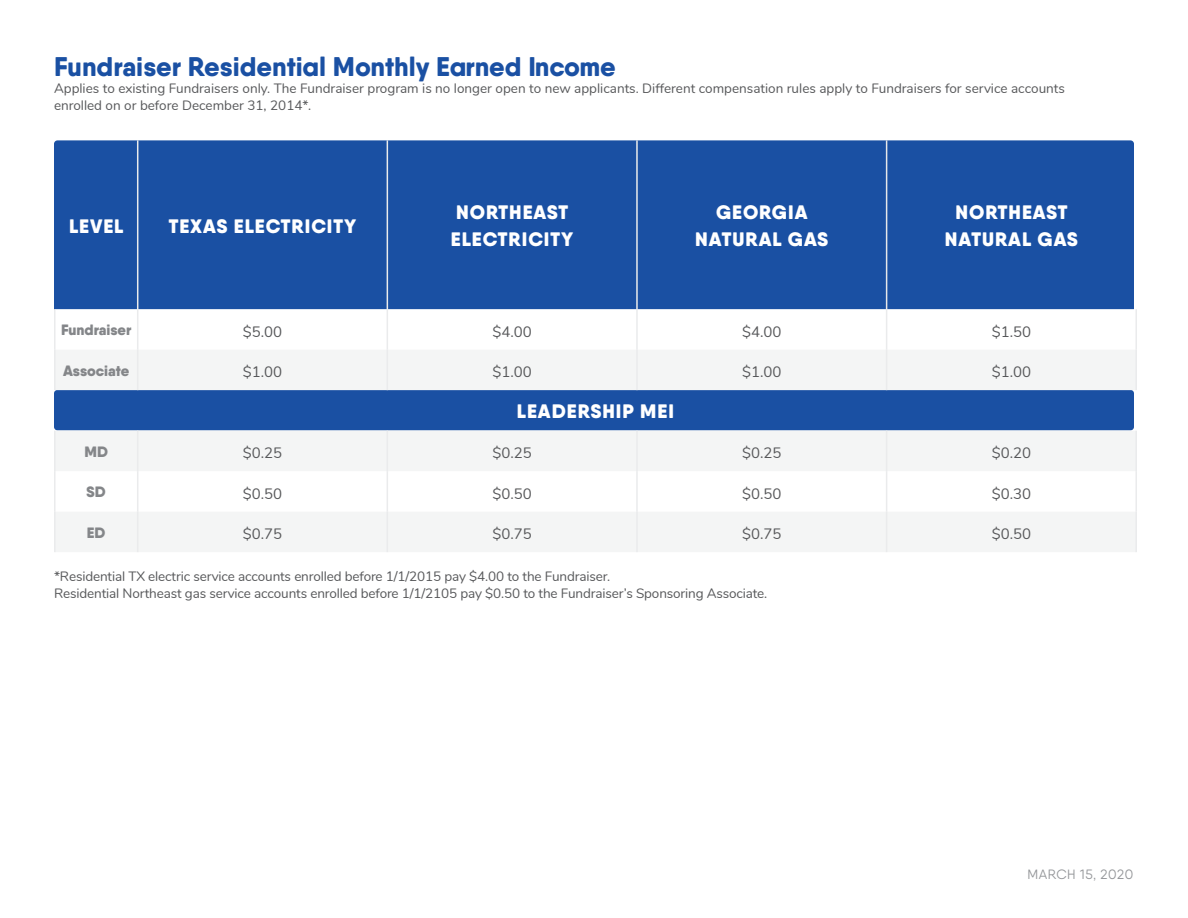
<style>
.page{position:relative;width:1188px;height:918px;background:#fff}
.page>*{position:absolute;margin:0;border:0;box-sizing:border-box;transform-origin:0 0}
.t1{font:800 27px "Qanelas Soft";color:#1a50a3}
.t2{font:900 19.5px/27px "Qanelas Soft";letter-spacing:.05em;color:#fff}
.t3{font:15px "Nunito";color:#57585a}
.t4{font:900 15px "Qanelas Soft";color:#848689}
.t5{font:13.5px "Nunito";letter-spacing:-.01em;color:#57585a}
.t6{font:13.5px "Qanelas Soft";letter-spacing:.04em;color:#939598}
</style>
<div class="page">
<div style="left:54px;top:140px;width:1080px;height:179px;background:#1a50a3;border-radius:4px"></div>
<svg style="left:56px;top:309px;width:1078px;height:41px"></svg>
<svg style="left:55px;top:350px;width:1080px;height:202px;fill:#f4f5f5"></svg>
<hr style="left:137px;top:140px;width:1px;height:169px;background:#eaebec">
<hr style="left:54px;top:309px;width:2px;height:41px;background:#eaebec">
<hr style="left:137px;top:309px;width:1px;height:41px;background:#eaebec">
<hr style="left:54px;top:350px;width:2px;height:40px;background:#eaebec">
<hr style="left:137px;top:350px;width:1px;height:40px;background:#eaebec">
<hr style="left:387px;top:309px;width:1px;height:41px;background:#eaebec">
<hr style="left:387px;top:350px;width:1px;height:40px;background:#eaebec">
<hr style="left:387px;top:140px;width:1px;height:169px;background:#eaebec">
<hr style="left:636px;top:309px;width:2px;height:41px;background:#eaebec">
<hr style="left:636px;top:350px;width:2px;height:40px;background:#eaebec">
<hr style="left:54px;top:431px;width:2px;height:40px;background:#eaebec">
<hr style="left:137px;top:431px;width:1px;height:40px;background:#eaebec">
<hr style="left:54px;top:471px;width:2px;height:41px;background:#eaebec">
<hr style="left:137px;top:471px;width:1px;height:41px;background:#eaebec">
<hr style="left:54px;top:512px;width:2px;height:40px;background:#eaebec">
<hr style="left:137px;top:512px;width:1px;height:40px;background:#eaebec">
<hr style="left:387px;top:431px;width:1px;height:40px;background:#eaebec">
<hr style="left:387px;top:471px;width:1px;height:41px;background:#eaebec">
<hr style="left:387px;top:512px;width:1px;height:40px;background:#eaebec">
<hr style="left:636px;top:431px;width:2px;height:40px;background:#eaebec">
<hr style="left:636px;top:471px;width:2px;height:41px;background:#eaebec">
<hr style="left:636px;top:512px;width:2px;height:40px;background:#eaebec">
<hr style="left:886px;top:431px;width:1px;height:40px;background:#eaebec">
<hr style="left:1135px;top:431px;width:2px;height:40px;background:#eaebec">
<hr style="left:886px;top:471px;width:1px;height:41px;background:#eaebec">
<hr style="left:1135px;top:471px;width:2px;height:41px;background:#eaebec">
<hr style="left:886px;top:512px;width:1px;height:40px;background:#eaebec">
<hr style="left:1135px;top:512px;width:2px;height:40px;background:#eaebec">
<hr style="left:886px;top:309px;width:1px;height:41px;background:#eaebec">
<hr style="left:1135px;top:309px;width:2px;height:41px;background:#eaebec">
<hr style="left:886px;top:350px;width:1px;height:40px;background:#eaebec">
<hr style="left:1135px;top:350px;width:2px;height:40px;background:#eaebec">
<hr style="left:636px;top:140px;width:2px;height:169px;background:#eaebec">
<hr style="left:886px;top:140px;width:1px;height:169px;background:#e6e7e9">
<p class="t1" style="left:54px;top:49px;width:563px">Fundraiser Residential Monthly Earned Income</p>
<p class="t5" style="left:54px;top:78px;width:1013px">Applies to existing Fundraisers only. The Fundraiser program is no longer open to new applicants. Different compensation rules apply to Fundraisers for service accounts</p>
<p class="t5" style="left:54px;top:96px;width:259px">enrolled on or before December 31, 2014*.</p>
<p class="t2" style="left:69px;top:212px;width:56px">LEVEL</p>
<p class="t2" style="left:169px;top:212px;width:189px">TEXAS ELECTRICITY</p>
<p class="t2" style="left:451px;top:199px;width:124px">NORTHEAST<br>ELECTRICITY</p>
<p class="t2" style="left:716px;top:199px;width:93px">GEORGIA</p>
<p class="t2" style="left:695px;top:226px;width:135px">NATURAL GAS</p>
<p class="t2" style="left:955px;top:199px;width:114px">NORTHEAST</p>
<p class="t2" style="left:945px;top:226px;width:135px">NATURAL GAS</p>
<p class="t4" style="left:61px;top:320px;width:72px">Fundraiser</p>
<p class="t3" style="left:243px;top:321px;width:41px">$5.00</p>
<p class="t3" style="left:492px;top:321px;width:41px">$4.00</p>
<p class="t3" style="left:742px;top:321px;width:41px">$4.00</p>
<p class="t3" style="left:992px;top:321px;width:41px">$1.50</p>
<p class="t4" style="left:63px;top:361px;width:68px">Associate</p>
<p class="t3" style="left:243px;top:361px;width:41px">$1.00</p>
<p class="t3" style="left:492px;top:361px;width:41px">$1.00</p>
<p class="t3" style="left:742px;top:361px;width:41px">$1.00</p>
<p class="t3" style="left:992px;top:361px;width:41px">$1.00</p>
<p class="t2" style="left:517px;top:398px;width:159px">LEADERSHIP MEI</p>
<p class="t4" style="left:84px;top:442px;width:25px">MD</p>
<p class="t3" style="left:243px;top:442px;width:41px">$0.25</p>
<p class="t3" style="left:492px;top:442px;width:41px">$0.25</p>
<p class="t3" style="left:742px;top:442px;width:41px">$0.25</p>
<p class="t3" style="left:992px;top:442px;width:41px">$0.20</p>
<p class="t4" style="left:87px;top:482px;width:21px">SD</p>
<p class="t3" style="left:243px;top:483px;width:41px">$0.50</p>
<p class="t3" style="left:492px;top:483px;width:41px">$0.50</p>
<p class="t3" style="left:742px;top:483px;width:41px">$0.50</p>
<p class="t3" style="left:992px;top:483px;width:41px">$0.30</p>
<p class="t4" style="left:87px;top:523px;width:20px">ED</p>
<p class="t3" style="left:243px;top:523px;width:41px">$0.75</p>
<p class="t3" style="left:492px;top:523px;width:41px">$0.75</p>
<p class="t3" style="left:742px;top:523px;width:41px">$0.75</p>
<p class="t3" style="left:992px;top:523px;width:41px">$0.50</p>
<p class="t5" style="left:54px;top:566px;width:558px">*Residential TX electric service accounts enrolled before 1/1/2015 pay $4.00 to the Fundraiser.</p>
<p class="t5" style="left:54px;top:583px;width:715px">Residential Northeast gas service accounts enrolled before 1/1/2105 pay $0.50 to the Fundraiser’s Sponsoring Associate.</p>
<p class="t6" style="left:1027px;top:866px;width:107px">MARCH 15, 2020</p>
</div>
